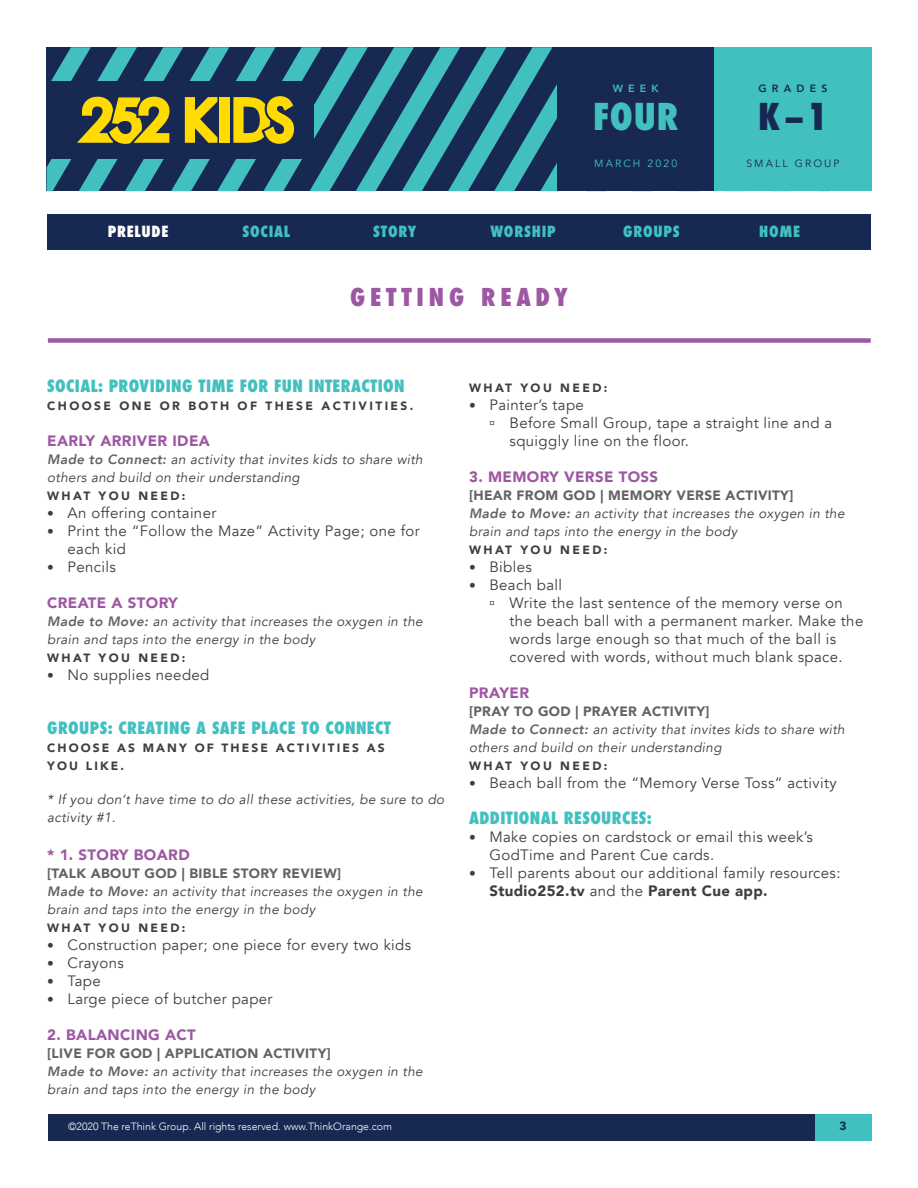
<style>
.page{position:relative;width:918px;height:1188px;background:#fff}
.page>*{position:absolute;margin:0;border:0;box-sizing:border-box;transform-origin:0 0}
.t1{font:800 condensed 36px "Futura";color:#42c0bf}
.t2{font:800 condensed 36px "Futura";color:#172953}
.t3{font:800 condensed 24px "Futura";letter-spacing:.2em;color:#9d57a3}
.t4{font:800 condensed 16.5px "Futura";letter-spacing:.025em;color:#42c0bf}
.t5{font:15px/18px "Avenir";letter-spacing:.025em;color:#3e3e3f}
.t6{font:900 15px "Avenir";letter-spacing:.025em;color:#9d57a3}
.t7{font:800 condensed 15px "Futura";letter-spacing:.05em;color:#42c0bf}
.t8{font:800 condensed 15px "Futura";letter-spacing:.05em;color:#fff}
.Paragraph_Style_1{font:italic 13.5px/18px "Avenir";letter-spacing:.025em;color:#3e3e3f}
.t9{font:900 13.5px "Avenir";letter-spacing:.025em;color:#636366}
.Paragraph_Style_1-2{font:900 12px "Avenir";letter-spacing:.2em;color:#3e3e3f}
.Paragraph_Style_1-3{font:900 12px/18px "Avenir";letter-spacing:.175em;color:#3e3e3f}
.t10{font:900 12px "Avenir";color:#172953}
.t11{font:300 10.5px "Avenir";color:#fff}
.t12{font:10.5px "Avenir";letter-spacing:.2em;color:#172953}
.t13{font:10.5px "Avenir";letter-spacing:.2em;color:#42c0bf}
.t14{font:800 10.5px "Avenir";letter-spacing:.5em;color:#172953}
.t15{font:800 10.5px "Avenir";color:#42c0bf}
.s1{font-weight:800;color:#636366}
.s2{font-size:13.5px}
.s3{font-weight:900}
</style>
<div class="page">
<div style="left:714px;top:47px;width:158px;height:144px;background:#42c0bf"></div>
<svg style="left:46px;top:47px;width:668px;height:144px;background:#2f5767"></svg>
<div style="left:48px;top:338px;width:823px;height:5px;background:#9d57a3"></div>
<div style="left:47px;top:214px;width:824px;height:36px;background:#172953"></div>
<div style="left:48px;top:1114px;width:823px;height:28px;background:#172953"></div>
<div style="left:815px;top:1114px;width:57px;height:28px;background:#42c0bf"></div>
<p class="t15" style="left:613px;top:80px;width:48px">WEEK</p>
<p class="t14" style="left:758px;top:80px;width:71px">GRADES</p>
<h1 class="t1" style="left:593px;top:92px;width:87px">FOUR</h1>
<h1 class="t2" style="left:758px;top:92px;width:71px">K–1</h1>
<p class="t12" style="left:746px;top:157px;width:95px">SMALL GROUP</p>
<p class="t13" style="left:594px;top:157px;width:84px">MARCH 2020</p>
<p class="t8" style="left:108px;top:221px;width:62px">PRELUDE</p>
<p class="t7" style="left:243px;top:221px;width:49px">SOCIAL</p>
<p class="t7" style="left:373px;top:221px;width:45px">STORY</p>
<p class="t7" style="left:490px;top:221px;width:67px">WORSHIP</p>
<p class="t7" style="left:623px;top:221px;width:58px">GROUPS</p>
<p class="t7" style="left:759px;top:221px;width:42px">HOME</p>
<p class="t3" style="left:350px;top:281px;width:219px">GETTING READY</p>
<p class="t4" style="left:47px;top:374px;width:359px">SOCIAL: PROVIDING TIME FOR FUN INTERACTION</p>
<p class="Paragraph_Style_1-2" style="left:47px;top:395px;width:368px">CHOOSE ONE OR BOTH OF THESE ACTIVITIES.</p>
<p class="t6" style="left:47px;top:427px;width:164px">EARLY ARRIVER IDEA</p>
<p class="Paragraph_Style_1" style="left:47px;top:450px;width:377px"><span class="s1">Made to Connect:</span> an activity that invites kids to share with others and build on their understanding</p>
<p class="Paragraph_Style_1-2" style="left:47px;top:485px;width:140px">WHAT YOU NEED:</p>
<p class="t5" style="left:47px;top:504px;width:171px"><span class="s2">•</span> An offering container</p>
<p class="t5" style="left:68px;top:522px;width:354px;text-indent:-20px"><span class="s2">•</span> Print the “Follow the Maze” Activity Page; one for each kid</p>
<p class="t5" style="left:47px;top:558px;width:70px"><span class="s2">•</span> Pencils</p>
<p class="t6" style="left:47px;top:589px;width:132px">CREATE A STORY</p>
<p class="Paragraph_Style_1" style="left:47px;top:612px;width:377px"><span class="s1">Made to Move:</span> an activity that increases the oxygen in the brain and taps into the energy in the body</p>
<p class="Paragraph_Style_1-2" style="left:47px;top:647px;width:140px">WHAT YOU NEED:</p>
<p class="t5" style="left:47px;top:666px;width:164px"><span class="s2">•</span> No supplies needed</p>
<p class="t4" style="left:47px;top:716px;width:345px">GROUPS: CREATING A SAFE PLACE TO CONNECT</p>
<p class="Paragraph_Style_1-3" style="left:47px;top:738px;width:339px">CHOOSE AS MANY OF THESE ACTIVITIES AS<br>YOU LIKE.</p>
<p class="Paragraph_Style_1" style="left:47px;top:790px;width:399px">* If you don’t have time to do all these activities, be sure to do activity #1.</p>
<p class="t6" style="left:47px;top:841px;width:144px">* 1. STORY BOARD</p>
<p class="t9" style="left:47px;top:861px;width:296px">[TALK ABOUT GOD | BIBLE STORY REVIEW]</p>
<p class="Paragraph_Style_1" style="left:47px;top:882px;width:377px"><span class="s1">Made to Move:</span> an activity that increases the oxygen in the brain and taps into the energy in the body</p>
<p class="Paragraph_Style_1-2" style="left:47px;top:917px;width:140px">WHAT YOU NEED:</p>
<p class="t5" style="left:47px;top:936px;width:365px"><span class="s2">•</span> Construction paper; one piece for every two kids</p>
<p class="t5" style="left:47px;top:954px;width:78px"><span class="s2">•</span> Crayons</p>
<p class="t5" style="left:47px;top:972px;width:55px"><span class="s2">•</span> Tape</p>
<p class="t5" style="left:47px;top:990px;width:227px"><span class="s2">•</span> Large piece of butcher paper</p>
<p class="t6" style="left:47px;top:1021px;width:150px">2. BALANCING ACT</p>
<p class="t9" style="left:47px;top:1041px;width:285px">[LIVE FOR GOD | APPLICATION ACTIVITY]</p>
<p class="Paragraph_Style_1" style="left:47px;top:1062px;width:377px"><span class="s1">Made to Move:</span> an activity that increases the oxygen in the brain and taps into the energy in the body</p>
<p class="Paragraph_Style_1-2" style="left:469px;top:377px;width:140px">WHAT YOU NEED:</p>
<p class="t5" style="left:469px;top:396px;width:116px"><span class="s2">•</span> Painter’s tape</p>
<p class="t5" style="left:510px;top:414px;width:324px">Before Small Group, tape a straight line and a squiggly line on the floor.</p>
<p class="t6" style="left:469px;top:463px;width:190px">3. MEMORY VERSE TOSS</p>
<p class="t9" style="left:469px;top:483px;width:326px">[HEAR FROM GOD | MEMORY VERSE ACTIVITY]</p>
<p class="Paragraph_Style_1" style="left:469px;top:504px;width:377px"><span class="s1">Made to Move:</span> an activity that increases the oxygen in the brain and taps into the energy in the body</p>
<p class="Paragraph_Style_1-2" style="left:469px;top:539px;width:140px">WHAT YOU NEED:</p>
<p class="t5" style="left:469px;top:558px;width:64px"><span class="s2">•</span> Bibles</p>
<p class="t5" style="left:469px;top:576px;width:95px"><span class="s2">•</span> Beach ball</p>
<p class="t5" style="left:510px;top:594px;width:355px">Write the last sentence of the memory verse on the beach ball with a permanent marker. Make the words large enough so that much of the ball is covered with words, without much blank space.</p>
<p class="t6" style="left:469px;top:679px;width:61px">PRAYER</p>
<p class="t9" style="left:469px;top:699px;width:242px">[PRAY TO GOD | PRAYER ACTIVITY]</p>
<p class="Paragraph_Style_1" style="left:469px;top:720px;width:377px"><span class="s1">Made to Connect:</span> an activity that invites kids to share with others and build on their understanding</p>
<p class="Paragraph_Style_1-2" style="left:469px;top:755px;width:140px">WHAT YOU NEED:</p>
<p class="t5" style="left:469px;top:774px;width:369px"><span class="s2">•</span> Beach ball from the “Memory Verse Toss” activity</p>
<p class="t4" style="left:469px;top:806px;width:184px">ADDITIONAL RESOURCES:</p>
<p class="t5" style="left:489px;top:828px;width:325px;text-indent:-20px"><span class="s2">•</span> Make copies on cardstock or email this week’s<br>GodTime and Parent Cue cards.</p>
<p class="t5" style="left:489px;top:864px;width:353px;text-indent:-20px"><span class="s2">•</span> Tell parents about our additional family resources:<br><span class="s3">Studio252.tv</span> and the <span class="s3">Parent Cue app.</span></p>
<p class="t11" style="left:68px;top:1120px;width:325px">©2020 The reThink Group. All rights reserved. www.ThinkOrange.com</p>
<p class="t10" style="left:840px;top:1115px;width:9px">3</p>
</div>
